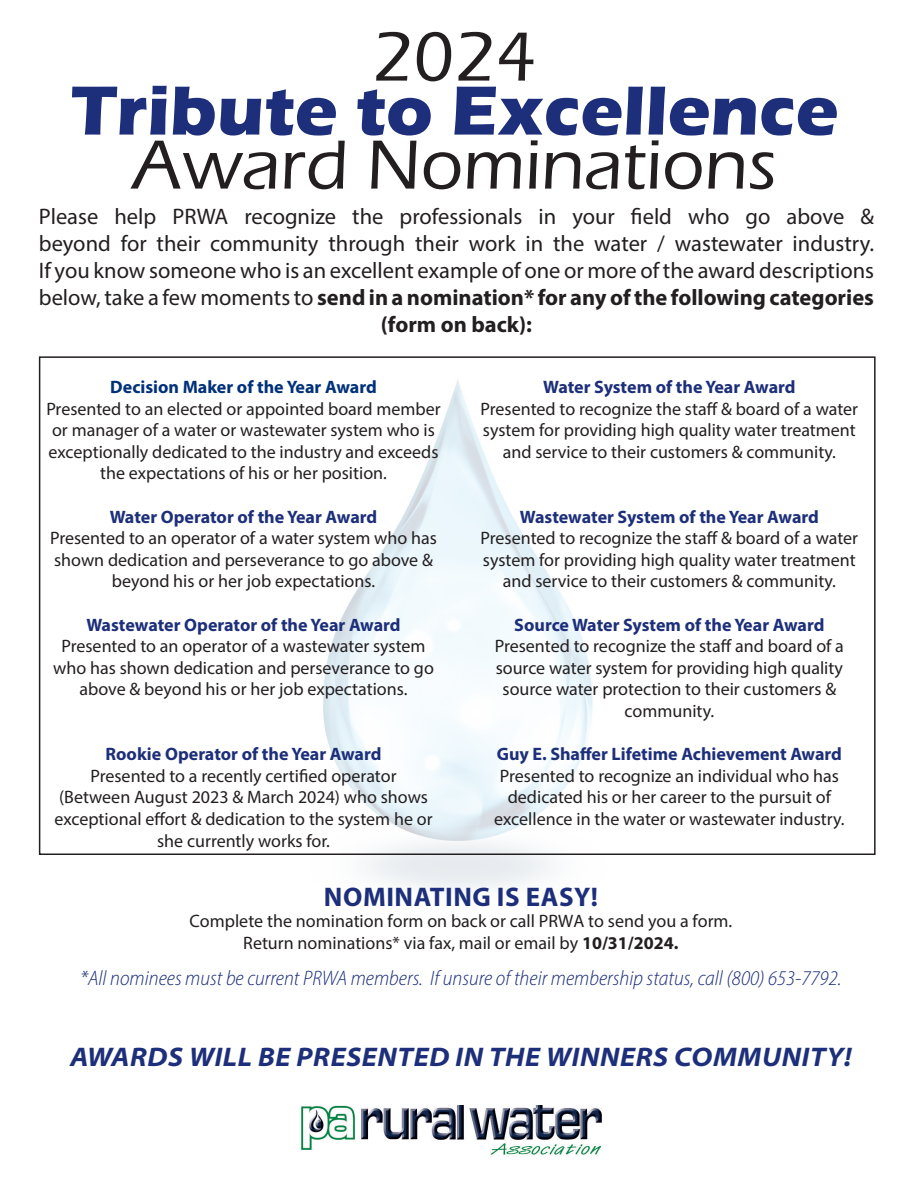
<style>
.page{position:relative;width:918px;height:1188px;background:#fff}
.page>*{position:absolute;margin:0;border:0;box-sizing:border-box;transform-origin:0 0}
.t1{font:500 72px "Eras ITC";color:#231f20}
.t2{font:700 72px "Eras ITC";color:#1d2f7a}
.t3{font:italic 700 semi-expanded 27px "Myriad Pro";letter-spacing:.02em;color:#1d2f7a}
.t4{font:700 27px "Myriad Pro";letter-spacing:.02em;color:#1d2f7a}
.t5{font:22.5px/27px "Myriad Pro";color:#231f20;text-align:center}
.t6{font:italic 300 semi-condensed 21px "Myriad Pro";color:#1d2f7a}
.t7{font:18px/21.6px "Myriad Pro";color:#231f20;text-align:center}
.t8{font:700 18px "Myriad Pro";color:#1d2f7a}
.s1{font-weight:700}
.s2{font-weight:700;color:#003179}
.s3{font-weight:700;color:#1d2f7a}
</style>
<div class="page">
<svg style="left:323px;top:379px;width:270px;height:510px"></svg>
<img style="left:300px;top:1106px;width:302px;height:50px">
<p class="t1" style="left:372px;top:16px;width:166px">2024</p>
<p class="t2" style="left:71px;top:69px;width:769px">Tribute to Excellence</p>
<p class="t1" style="left:132px;top:124px;width:646px">Award Nominations</p>
<p class="t5" style="left:39px;top:203px;width:837px">Please help PRWA recognize the professionals in your field who go above &amp; beyond for their community through their work in the water / wastewater industry.<br>If you know someone who is an excellent example of one or more of the award descriptions below, take a few moments to <span class="s1">send in a nomination* for any of the following categories (form on back):</span></p>
<p class="t7" style="left:46px;top:376px;width:396px"><span class="s2">Decision Maker of the Year Award<br></span>Presented to an elected or appointed board member or manager of a water or wastewater system who is exceptionally dedicated to the industry and exceeds the expectations of his or her position.</p>
<p class="t8" style="left:110px;top:505px;width:269px">Water Operator of the Year Award</p>
<p class="t7" style="left:50px;top:527px;width:388px">Presented to an operator of a water system who has shown dedication and perseverance to go above &amp; beyond his or her job expectations.</p>
<p class="t7" style="left:53px;top:613px;width:382px"><span class="s3">Wastewater Operator of the Year Award </span>Presented to an operator of a wastewater system who has shown dedication and perseverance to go above &amp; beyond his or her job expectations.</p>
<p class="t8" style="left:106px;top:742px;width:278px">Rookie Operator of the Year Award</p>
<p class="t7" style="left:54px;top:765px;width:380px">Presented to a recently certified operator (Between August 2023 &amp; March 2024) who shows exceptional effort &amp; dedication to the system he or she currently works for.</p>
<p class="t7" style="left:481px;top:376px;width:379px"><span class="s3">Water System of the Year Award<br></span>Presented to recognize the staff &amp; board of a water system for providing high quality water treatment and service to their customers &amp; community.</p>
<p class="t8" style="left:520px;top:505px;width:301px">Wastewater System of the Year Award</p>
<p class="t7" style="left:481px;top:527px;width:379px">Presented to recognize the staff &amp; board of a water system for providing high quality water treatment and service to their customers &amp; community.</p>
<p class="t8" style="left:514px;top:613px;width:312px">Source Water System of the Year Award</p>
<p class="t7" style="left:495px;top:635px;width:351px">Presented to recognize the staff and board of a source water system for providing high quality source water protection to their customers &amp; community.</p>
<p class="t8" style="left:497px;top:742px;width:347px">Guy E. Shaffer Lifetime Achievement Award</p>
<p class="t7" style="left:494px;top:765px;width:352px">Presented to recognize an individual who has dedicated his or her career to the pursuit of excellence in the water or wastewater industry.</p>
<p class="t4" style="left:324px;top:879px;width:275px">NOMINATING IS EASY!</p>
<p class="t7" style="left:190px;top:910px;width:544px">Complete the nomination form on back or call PRWA to send you a form.<br>Return nominations* via fax, mail or email by <span class="s1">10/31/2024.</span></p>
<p class="t6" style="left:80px;top:966px;width:763px">*All nominees must be current PRWA members. If unsure of their membership status, call (800) 653-7792.</p>
<p class="t3" style="left:70px;top:1039px;width:783px">AWARDS WILL BE PRESENTED IN THE WINNERS COMMUNITY!</p>
</div>
